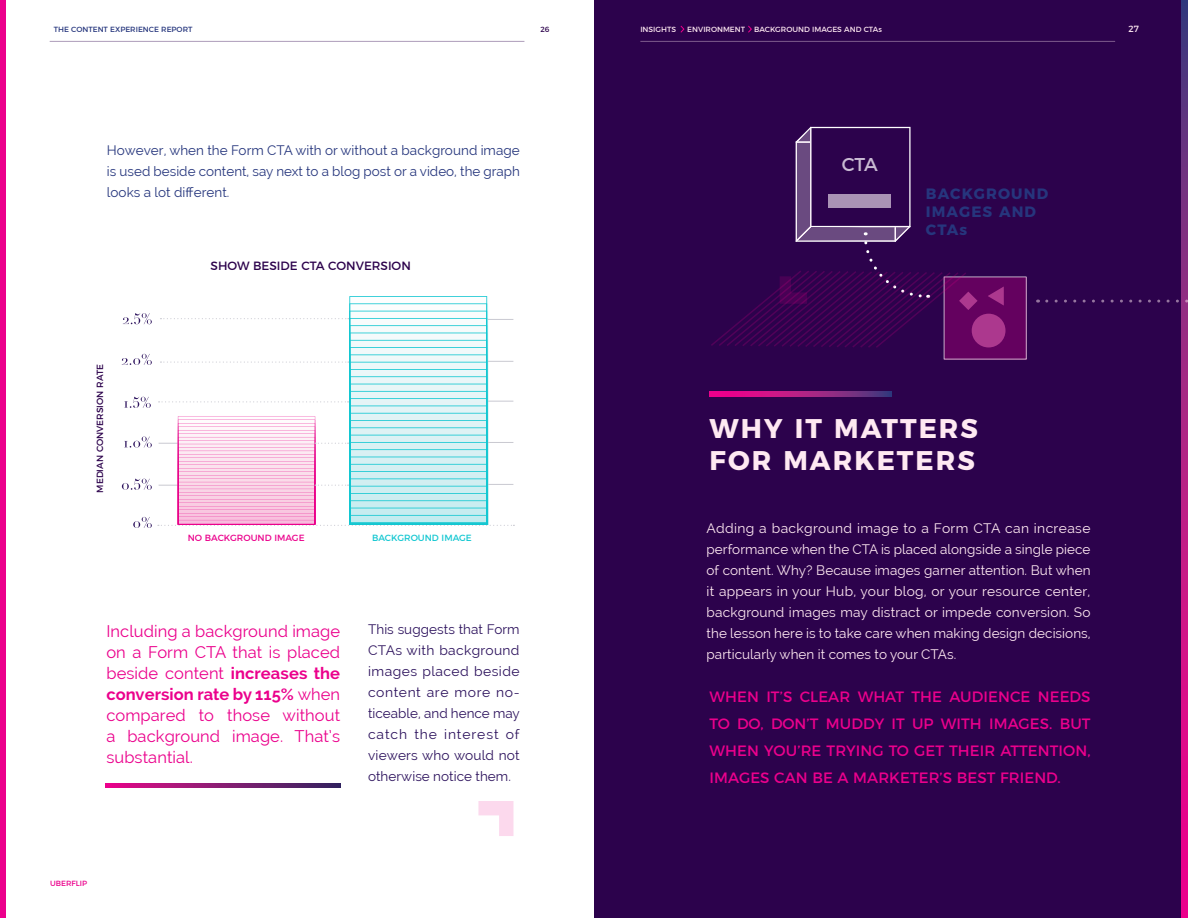
<style>
.page{position:relative;width:1188px;height:918px;background:#fff}
.page>*{position:absolute;margin:0;border:0;box-sizing:border-box;transform-origin:0 0}
.t1{font:700 27px/32.4px "Montserrat";letter-spacing:.075em;color:#ffe9f2}
.t2{font:18.6px "Montserrat";color:#c9bbd3}
.t3{font:16.5px/21px "Raleway";letter-spacing:.005em;color:#eb008c;text-align:justify}
.t4{font:15px/27px "Montserrat";letter-spacing:.005em;color:#eb008c;text-align:justify}
.t5{font:700 15px/18px "Montserrat";letter-spacing:.075em;color:#26367d}
.t6{font:13.5px/21px "Raleway";letter-spacing:.005em;color:#ffe9f2;text-align:justify}
.t7{font:13.5px/21px "Raleway";letter-spacing:.015em;color:#2e145e;text-align:justify}
.t8{font:13.5px/21px "Raleway";letter-spacing:.005em;color:#26367d;text-align:justify}
.t9{font:12px "Montserrat";color:#2c024c}
.t10{font:9px "Montserrat";color:#2c024c}
.t11{font:9px "Montserrat";color:#eb008c}
.t12{font:9px "Montserrat";color:#12c7d1}
.t13{font:9px "Montserrat";color:#ffe9f2}
.t14{font:7.5px "Montserrat";color:#ffe9f2}
.t15{font:7.5px "Montserrat";color:#26367d}
.t16{font:7.5px "Montserrat";color:#eb008c}
.t17{font:7.5px "Montserrat";color:#2c024c}
.s1{font-weight:700}
</style>
<div class="page">
<div style="left:594px;top:0;width:594px;height:918px;background:#2c024c"></div>
<svg style="left:1182px;top:0;width:6px;height:918px;background:#a81f84"></svg>
<div style="left:0;top:0;width:6px;height:918px;background:#ec008c"></div>
<hr style="left:50px;top:41px;width:474px;height:1px;background:#2c024c">
<hr style="left:640px;top:41px;width:475px;height:1px;background:#ffe9f2">
<svg style="left:105px;top:784px;width:235px;height:4px"></svg>
<svg style="left:478px;top:801px;width:36px;height:35px"></svg>
<svg style="left:123px;top:313px;width:29px;height:11px"></svg>
<svg style="left:122px;top:354px;width:30px;height:11px"></svg>
<svg style="left:124px;top:397px;width:27px;height:11px"></svg>
<svg style="left:124px;top:436px;width:28px;height:12px"></svg>
<svg style="left:122px;top:479px;width:30px;height:11px"></svg>
<svg style="left:133px;top:517px;width:19px;height:11px"></svg>
<svg style="left:158px;top:296px;width:356px;height:230px"></svg>
<svg style="left:710px;top:391px;width:181px;height:6px"></svg>
<svg style="left:1047px;top:300px;width:141px;height:3px"></svg>
<svg style="left:711px;top:127px;width:316px;height:232px"></svg>
<svg style="left:680px;top:25px;width:5px;height:8px"></svg>
<svg style="left:748px;top:25px;width:4px;height:8px"></svg>
<p class="t15" style="left:54px;top:23px;width:140px">THE CONTENT EXPERIENCE REPORT</p>
<p class="t17" style="left:541px;top:23px;width:11px">26</p>
<p class="t13" style="left:1128px;top:21px;width:12px">27</p>
<p class="t14" style="left:640px;top:23px;width:37px">INSIGHTS</p>
<p class="t14" style="left:687px;top:23px;width:196px">ENVIRONMENT BACKGROUND IMAGES AND CTAs</p>
<p class="t8" style="left:107px;top:140px;width:415px">However, when the Form CTA with or without a background image is used beside content, say next to a blog post or a video, the graph looks a lot different.</p>
<p class="t10" style="left:93px;top:493px;width:130px;rotate:-90deg">MEDIAN CONVERSION RATE</p>
<p class="t9" style="left:211px;top:256px;width:202px">SHOW BESIDE CTA CONVERSION</p>
<p class="t11" style="left:188px;top:531px;width:118px">NO BACKGROUND IMAGE</p>
<p class="t12" style="left:372px;top:531px;width:101px">BACKGROUND IMAGE</p>
<p class="t3" style="left:106px;top:621px;width:235px">Including a background image on a Form CTA that is placed beside content <span class="s1">increases the conversion rate by 115%</span> when compared to those without a background image. That’s substantial.</p>
<p class="t7" style="left:368px;top:619px;width:153px">This suggests that Form CTAs with background images placed beside content are more no&shy;ticeable, and hence may catch the interest of viewers who would not otherwise notice them.</p>
<p class="t16" style="left:50px;top:877px;width:38px">UBERFLIP</p>
<h2 class="t2" style="left:842px;top:150px;width:38px">CTA</h2>
<p class="t5" style="left:926px;top:183px;width:124px">BACKGROUND<br>IMAGES AND<br>CTAs</p>
<h1 class="t1" style="left:710px;top:410px;width:270px">WHY IT MATTERS<br>FOR MARKETERS</h1>
<p class="t6" style="left:707px;top:517px;width:386px">Adding a background image to a Form CTA can increase performance when the CTA is placed alongside a single piece of content. Why? Because images garner attention. But when it appears in your Hub, your blog, or your resource center, background images may distract or impede conversion. So the lesson here is to take care when making design decisions, particularly when it comes to your CTAs.</p>
<p class="t4" style="left:710px;top:682px;width:383px">WHEN IT’S CLEAR WHAT THE AUDIENCE NEEDS TO DO, DON’T MUDDY IT UP WITH IMAGES. BUT WHEN YOU’RE TRYING TO GET THEIR ATTENTION, IMAGES CAN BE A MARKETER’S BEST FRIEND.</p>
</div>
